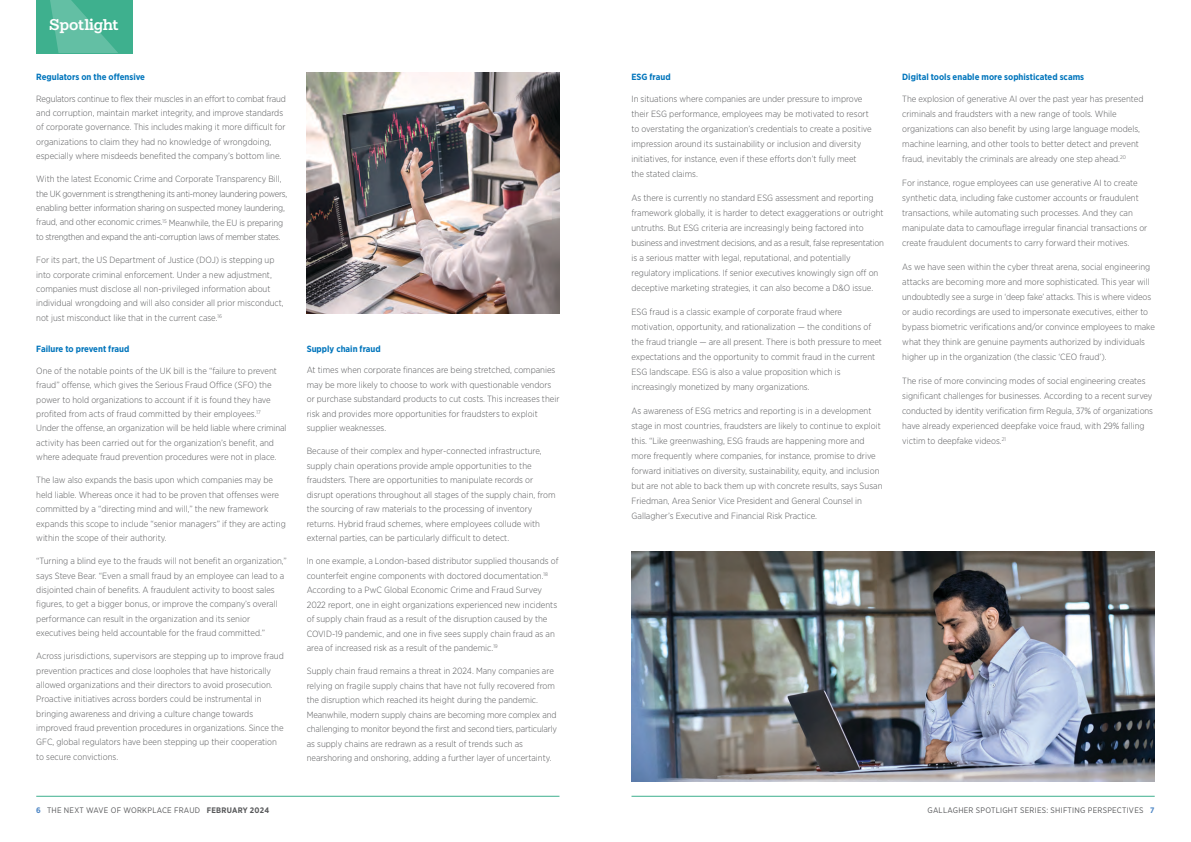
<style>
.page{position:relative;width:1191px;height:842px;background:#fff}
.page>*{position:absolute;margin:0;border:0;box-sizing:border-box;transform-origin:0 0}
.t1{font:500 14.9px "Gallagher Slab";letter-spacing:-.015em;color:#fff}
.t2{font:300 9px/15px "Gotham Narrow";color:#58595b}
.t3{font:300 9px/14.4px "Gotham Narrow";letter-spacing:-.02em;color:#58595b}
.t4{font:700 9px "Gotham Narrow";color:#0075bc}
.t5{font:8px "Gotham Narrow";letter-spacing:.03em;color:#58595b}
.s1{font-weight:700;color:#4f87c6}
.s2{font-weight:700}
</style>
<div class="page">
<hr style="left:36px;top:796px;width:523px;height:1px;background:#3eb08e">
<hr style="left:631px;top:796px;width:523px;height:1px;background:#3eb08e">
<div style="left:36px;top:0;width:97px;height:53px;background:#3eb08e"></div>
<svg style="left:50px;top:0;width:68px;height:53px"></svg>
<img style="left:307px;top:73px;width:252px;height:241px">
<img style="left:631px;top:551px;width:524px;height:230px">
<h1 class="t1" style="left:49px;top:16px;width:71px">Spotlight</h1>
<p class="t4" style="left:36px;top:71px;width:110px">Regulators on the offensive</p>
<p class="t2" style="left:36px;top:91px;width:251px;line-height:14.3px">Regulators continue to flex their muscles in an effort to combat fraud and corruption, maintain market integrity, and improve standards of corporate governance. This includes making it more difficult for organizations to claim they had no knowledge of wrongdoing, especially where misdeeds benefited the company’s bottom line.</p>
<p class="t3" style="left:36px;top:172px;width:252px">With the latest Economic Crime and Corporate Transparency Bill, the UK government is strengthening its anti-money laundering powers, enabling better information sharing on suspected money laundering, fraud, and other economic crimes.<sup>15</sup> Meanwhile, the EU is preparing to strengthen and expand the anti-corruption laws of member states.</p>
<p class="t2" style="left:36px;top:253px;width:249px;line-height:14.5px">For its part, the US Department of Justice (DOJ) is stepping up into corporate criminal enforcement. Under a new adjustment, companies must disclose all non-privileged information about individual wrongdoing and will also consider all prior misconduct, not just misconduct like that in the current case.<sup>16</sup></p>
<p class="t4" style="left:36px;top:343px;width:95px">Failure to prevent fraud</p>
<p class="t2" style="left:36px;top:363px;width:252px;line-height:14.3px">One of the notable points of the UK bill is the “failure to prevent fraud” offense, which gives the Serious Fraud Office (SFO) the power to hold organizations to account if it is found they have profited from acts of fraud committed by their employees.<sup>17<br></sup>Under the offense, an organization will be held liable where criminal activity has been carried out for the organization’s benefit, and where adequate fraud prevention procedures were not in place.</p>
<p class="t2" style="left:36px;top:473px;width:251px;line-height:14.3px">The law also expands the basis upon which companies may be held liable. Whereas once it had to be proven that offenses were committed by a “directing mind and will,” the new framework expands this scope to include “senior managers” if they are acting within the scope of their authority.</p>
<p class="t2" style="left:36px;top:554px;width:252px;line-height:14.3px">“Turning a blind eye to the frauds will not benefit an organization,” says Steve Bear. “Even a small fraud by an employee can lead to a disjointed chain of benefits. A fraudulent activity to boost sales figures, to get a bigger bonus, or improve the company’s overall performance can result in the organization and its senior executives being held accountable for the fraud committed.”</p>
<p class="t2" style="left:36px;top:649px;width:249px;line-height:14.4px">Across jurisdictions, supervisors are stepping up to improve fraud prevention practices and close loopholes that have historically allowed organizations and their directors to avoid prosecution.<br>Proactive initiatives across borders could be instrumental in bringing awareness and driving a culture change towards improved fraud prevention procedures in organizations. Since the GFC, global regulators have been stepping up their cooperation to secure convictions.</p>
<p class="t4" style="left:307px;top:343px;width:75px">Supply chain fraud</p>
<p class="t2" style="left:307px;top:363px;width:254px;line-height:14.4px">At times when corporate finances are being stretched, companies may be more likely to choose to work with questionable vendors or purchase substandard products to cut costs. This increases their risk and provides more opportunities for fraudsters to exploit supplier weaknesses.</p>
<p class="t2" style="left:307px;top:444px;width:250px;line-height:14.4px">Because of their complex and hyper-connected infrastructure, supply chain operations provide ample opportunities to the fraudsters. There are opportunities to manipulate records or disrupt operations throughout all stages of the supply chain, from the sourcing of raw materials to the processing of inventory returns. Hybrid fraud schemes, where employees collude with external parties, can be particularly difficult to detect.</p>
<p class="t2" style="left:307px;top:554px;width:253px;line-height:14.4px">In one example, a London-based distributor supplied thousands of counterfeit engine components with doctored documentation.<sup>18<br></sup>According to a PwC Global Economic Crime and Fraud Survey 2022 report, one in eight organizations experienced new incidents of supply chain fraud as a result of the disruption caused by the COVID-19 pandemic, and one in five sees supply chain fraud as an area of increased risk as a result of the pandemic.<sup>19</sup></p>
<p class="t2" style="left:307px;top:664px;width:252px;line-height:14.4px">Supply chain fraud remains a threat in 2024. Many companies are relying on fragile supply chains that have not fully recovered from the disruption which reached its height during the pandemic.<br>Meanwhile, modern supply chains are becoming more complex and challenging to monitor beyond the first and second tiers, particularly as supply chains are redrawn as a result of trends such as nearshoring and onshoring, adding a further layer of uncertainty.</p>
<p class="t4" style="left:631px;top:71px;width:41px">ESG fraud</p>
<p class="t2" style="left:631px;top:91px;width:242px">In situations where companies are under pressure to improve their ESG performance, employees may be motivated to resort to overstating the organization’s credentials to create a positive impression around its sustainability or inclusion and diversity initiatives, for instance, even if these efforts don’t fully meet<br>the stated claims.</p>
<p class="t2" style="left:631px;top:190px;width:254px">As there is currently no standard ESG assessment and reporting framework globally, it is harder to detect exaggerations or outright untruths. But ESG criteria are increasingly being factored into business and investment decisions, and as a result, false representation is a serious matter with legal, reputational, and potentially regulatory implications. If senior executives knowingly sign off on deceptive marketing strategies, it can also become a D&amp;O issue.</p>
<p class="t2" style="left:631px;top:305px;width:252px">ESG fraud is a classic example of corporate fraud where motivation, opportunity, and rationalization — the conditions of the fraud triangle — are all present. There is both pressure to meet expectations and the opportunity to commit fraud in the current ESG landscape. ESG is also a value proposition which is increasingly monetized by many organizations.</p>
<p class="t2" style="left:631px;top:404px;width:252px">As awareness of ESG metrics and reporting is in a development stage in most countries, fraudsters are likely to continue to exploit this. “Like greenwashing, ESG frauds are happening more and more frequently where companies, for instance, promise to drive forward initiatives on diversity, sustainability, equity, and inclusion but are not able to back them up with concrete results, says Susan Friedman, Area Senior Vice President and General Counsel in Gallagher’s Executive and Financial Risk Practice.</p>
<p class="t4" style="left:902px;top:71px;width:183px">Digital tools enable more sophisticated scams</p>
<p class="t2" style="left:902px;top:92px;width:243px">The explosion of generative AI over the past year has presented criminals and fraudsters with a new range of tools. While organizations can also benefit by using large language models, machine learning, and other tools to better detect and prevent fraud, inevitably the criminals are already one step ahead.<sup>20</sup></p>
<p class="t2" style="left:902px;top:175px;width:247px">For instance, rogue employees can use generative AI to create synthetic data, including fake customer accounts or fraudulent transactions, while automating such processes. And they can manipulate data to camouflage irregular financial transactions or create fraudulent documents to carry forward their motives.</p>
<p class="t2" style="left:902px;top:259px;width:254px">As we have seen within the cyber threat arena, social engineering attacks are becoming more and more sophisticated. This year will undoubtedly see a surge in ‘deep fake’ attacks. This is where videos or audio recordings are used to impersonate executives, either to bypass biometric verifications and/or convince employees to make what they think are genuine payments authorized by individuals higher up in the organization (the classic ‘CEO fraud’).</p>
<p class="t2" style="left:902px;top:374px;width:252px">The rise of more convincing modes of social engineering creates significant challenges for businesses. According to a recent survey conducted by identity verification firm Regula, 37% of organizations have already experienced deepfake voice fraud, with 29% falling victim to deepfake videos.<sup>21</sup></p>
<p class="t5" style="left:36px;top:805px;width:234px"><span class="s1">6</span> THE NEXT WAVE OF WORKPLACE FRAUD <span class="s2">FEBRUARY 2024</span></p>
<p class="t5" style="left:927px;top:805px;width:228px">GALLAGHER SPOTLIGHT SERIES: SHIFTING PERSPECTIVES <span class="s1">7</span></p>
</div>
